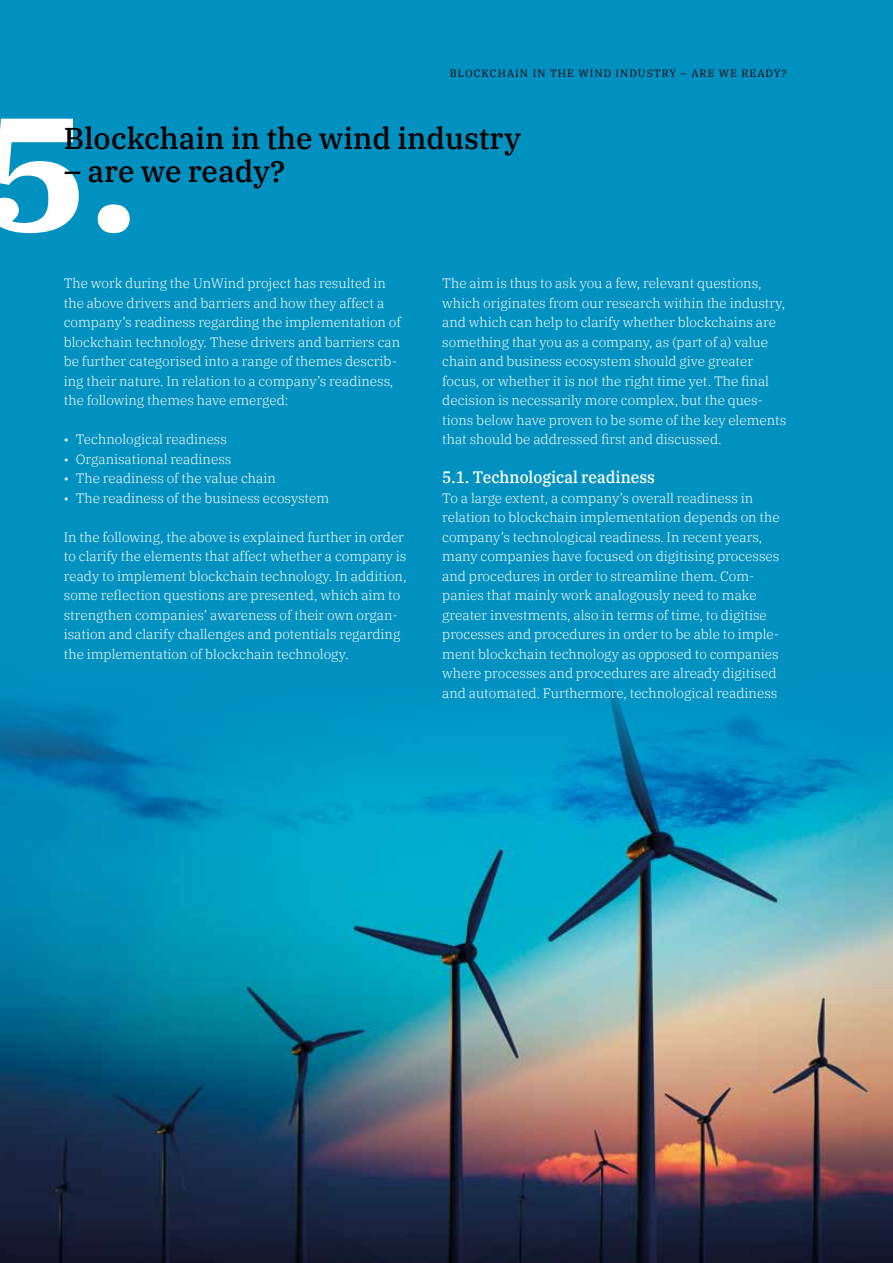
<style>
.page{position:relative;width:893px;height:1263px;background:#0091c1}
.page>*{position:absolute;margin:0;border:0;box-sizing:border-box;transform-origin:0 0}
.t1{font:700 161.25px "IBM Plex Serif";color:#fff;scale:1.1 1}
.t2{font:500 30px "IBM Plex Serif";color:#000}
.t3{font:500 16.5px "IBM Plex Serif";color:#fff;scale:.95 1}
.t4{font:300 13.5px/19.5px "IBM Plex Serif";color:#fff}
.t5{font:10.5px "IBM Plex Serif";letter-spacing:.1em;color:#000}
</style>
<div class="page">
<img style="left:0;top:684px;width:893px;height:579px">
<p class="t5" style="left:450px;top:65px;width:338px">BLOCKCHAIN IN THE WIND INDUSTRY – ARE WE READY?</p>
<h1 class="t1" style="left:-18px;top:46px;width:144px">5.</h1>
<h2 class="t2" style="left:64px;top:115px;width:459px">Blockchain in the wind industry</h2>
<h2 class="t2" style="left:64px;top:148px;width:223px">– are we ready?</h2>
<p class="t4" style="left:64px;top:272px;width:339px">The work during the UnWind project has resulted in the above drivers and barriers and how they affect a company’s readiness regarding the implementation of blockchain technology. These drivers and barriers can be further categorised into a range of themes describ&shy;ing their nature. In relation to a company’s readiness, the following themes have emerged:</p>
<p class="t4" style="left:64px;top:428px;width:165px">• Technological readiness</p>
<p class="t4" style="left:64px;top:448px;width:169px">• Organisational readiness</p>
<p class="t4" style="left:64px;top:467px;width:214px">• The readiness of the value chain</p>
<p class="t4" style="left:64px;top:487px;width:267px">• The readiness of the business ecosystem</p>
<p class="t4" style="left:64px;top:526px;width:344px">In the following, the above is explained further in order to clarify the elements that affect whether a company is ready to implement blockchain technology. In addition, some reflection questions are presented, which aim to strengthen companies’ awareness of their own organ&shy;isation and clarify challenges and potentials regarding the implementation of blockchain technology.</p>
<p class="t4" style="left:442px;top:272px;width:346px">The aim is thus to ask you a few, relevant questions, which originates from our research within the industry, and which can help to clarify whether blockchains are something that you as a company, as (part of a) value chain and business ecosystem should give greater focus, or whether it is not the right time yet. The final decision is necessarily more complex, but the ques&shy;tions below have proven to be some of the key elements that should be addressed first and discussed.</p>
<p class="t3" style="left:442px;top:464px;width:225px">5.1. Technological readiness</p>
<p class="t4" style="left:442px;top:487px;width:339px">To a large extent, a company’s overall readiness in relation to blockchain implementation depends on the company’s technological readiness. In recent years, many companies have focused on digitising processes and procedures in order to streamline them. Com&shy;panies that mainly work analogously need to make greater investments, also in terms of time, to digitise processes and procedures in order to be able to imple&shy;ment blockchain technology as opposed to companies where processes and procedures are already digitised and automated. Furthermore, technological readiness</p>
</div>
